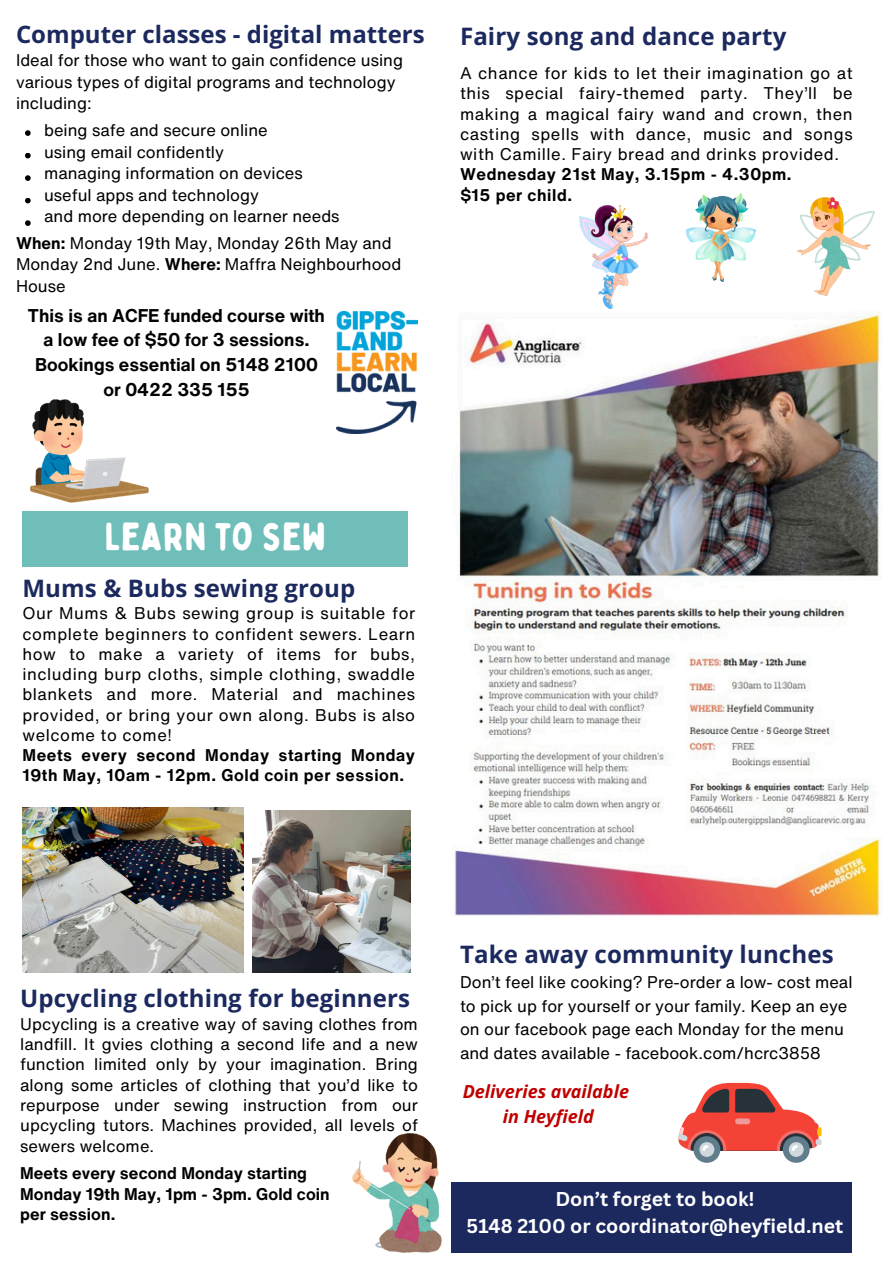
<style>
.page{position:relative;width:894px;height:1264px;background:#fff}
.page>*{position:absolute;margin:0;border:0;box-sizing:border-box;transform-origin:0 0}
.t1{font:39px "Bobby Jones Soft";letter-spacing:.005em;color:#fff}
.t2{font:700 24px "Open Sans";letter-spacing:.005em;color:#1c295e}
.t3{font:700 24px "Open Sans Hebrew";color:#1c295e}
.t4{font:700 19.5px/27px "Canva Sans";color:#fff;text-align:center}
.t5{font:700 18px/24.8px "Helvetica Now Text";color:#000;text-align:center}
.t6{font:italic 700 18px/24.8px "Open Sans";color:#c00000;text-align:center}
.t7{font:16.5px/20.2px "Helvetica Now Text";color:#000}
.t8{font:700 16.5px/20.2px "Helvetica Now Text";letter-spacing:.035em;color:#000}
.t9{font:700 16.5px "Helvetica Now Text";letter-spacing:.005em;color:#000}
.s1{font-weight:700}
</style>
<div class="page">
<img style="left:336px;top:311px;width:81px;height:122px">
<img style="left:31px;top:400px;width:118px;height:102px">
<svg style="left:25px;top:130px;width:6px;height:6px"></svg>
<svg style="left:25px;top:153px;width:6px;height:5px"></svg>
<svg style="left:25px;top:175px;width:6px;height:6px"></svg>
<svg style="left:25px;top:198px;width:6px;height:5px"></svg>
<svg style="left:25px;top:220px;width:6px;height:6px"></svg>
<img style="left:352px;top:1133px;width:89px;height:119px">
<img style="left:22px;top:807px;width:221px;height:165px">
<img style="left:253px;top:810px;width:157px;height:162px">
<div style="left:22px;top:511px;width:386px;height:56px;background:#70beba"></div>
<svg style="left:782px;top:1136px;width:27px;height:26px"></svg>
<div style="left:788px;top:1142px;width:15px;height:14px;background:#cfd8dc;border-radius:50%"></div>
<div style="left:693px;top:1136px;width:27px;height:26px;background:#607d8b;border-radius:50%"></div>
<div style="left:699px;top:1142px;width:15px;height:14px;background:#cfd8dc;border-radius:50%"></div>
<svg style="left:678px;top:1082px;width:143px;height:68px"></svg>
<div style="left:451px;top:1182px;width:400px;height:70px;background:#1c295e"></div>
<img style="left:451px;top:312px;width:429px;height:604px">
<img style="left:797px;top:198px;width:77px;height:98px">
<img style="left:579px;top:205px;width:68px;height:104px">
<img style="left:686px;top:193px;width:69px;height:88px">
<p class="t3" style="left:16px;top:17px;width:410px">Computer classes - digital matters</p>
<p class="t7" style="left:16px;top:49px;width:388px;line-height:21.3px">Ideal for those who want to gain confidence using various types of digital programs and technology including:</p>
<h1 class="t7" style="left:44px;top:120px;width:297px;line-height:21.3px">being safe and secure online<br>using email confidently<br>managing information on devices useful apps and technology<br>and more depending on learner needs</h1>
<p class="t7" style="left:16px;top:232px;width:387px;line-height:21.3px"><span class="s1">When:</span> Monday 19th May, Monday 26th May and<br>Monday 2nd June. <span class="s1">Where:</span> Maffra Neighbourhood<br>House</p>
<p class="t5" style="left:28px;top:302px;width:298px">This is an ACFE funded course with a low fee of $50 for 3 sessions.<br>Bookings essential on 5148 2100 or 0422 335 155</p>
<p class="t2" style="left:460px;top:19px;width:328px">Fairy song and dance party</p>
<p class="t7" style="left:460px;top:63px;width:394px;text-align:justify">A chance for kids to let their imagination go at this special fairy-themed party. They’ll be making a magical fairy wand and crown, then casting spells with dance, music and songs with Camille. Fairy bread and drinks provided.</p>
<p class="t8" style="left:460px;top:164px;width:333px">Wednesday 21st May, 3.15pm - 4.30pm.</p>
<p class="t8" style="left:460px;top:184px;width:113px">$15 per child.</p>
<p class="t1" style="left:105px;top:512px;width:223px">LEARN TO SEW</p>
<p class="t2" style="left:22px;top:571px;width:334px">Mums &amp; Bubs sewing group</p>
<p class="t7" style="left:22px;top:603px;width:394px;text-align:justify">Our Mums &amp; Bubs sewing group is suitable for complete beginners to confident sewers. Learn how to make a variety of items for bubs, including burp cloths, simple clothing, swaddle blankets and more. Material and machines provided, or bring your own along. Bubs is also welcome to come!</p>
<p class="t8" style="left:22px;top:744px;width:394px">Meets every second Monday starting Monday<br>19th May, 10am - 12pm. Gold coin per session.</p>
<p class="t2" style="left:20px;top:981px;width:391px">Upcycling clothing for beginners</p>
<p class="t7" style="left:20px;top:1013px;width:399px;text-align:justify">Upcycling is a creative way of saving clothes from landfill. It gvies clothing a second life and a new function limited only by your imagination. Bring along some articles of clothing that you’d like to repurpose under sewing instruction from our upcycling tutors. Machines provided, all levels of sewers welcome.</p>
<h2 class="t9" style="left:20px;top:1160px;width:288px">Meets every second Monday starting</h2>
<p class="t9" style="left:20px;top:1181px;width:311px">Monday 19th May, 1pm - 3pm. Gold coin</p>
<p class="t9" style="left:20px;top:1201px;width:97px">per session.</p>
<p class="t2" style="left:460px;top:937px;width:375px">Take away community lunches</p>
<p class="t7" style="left:460px;top:969px;width:394px;line-height:23.7px">Don’t feel like cooking? Pre-order a low- cost meal to pick up for yourself or your family. Keep an eye on our facebook page each Monday for the menu and dates available - facebook.com/hcrc3858</p>
<p class="t6" style="left:462px;top:1078px;width:168px">Deliveries available in Heyfield</p>
<h3 class="t4" style="left:466px;top:1184px;width:378px">Don’t forget to book!<br>5148 2100 or coordinator@heyfield.net</h3>
</div>
